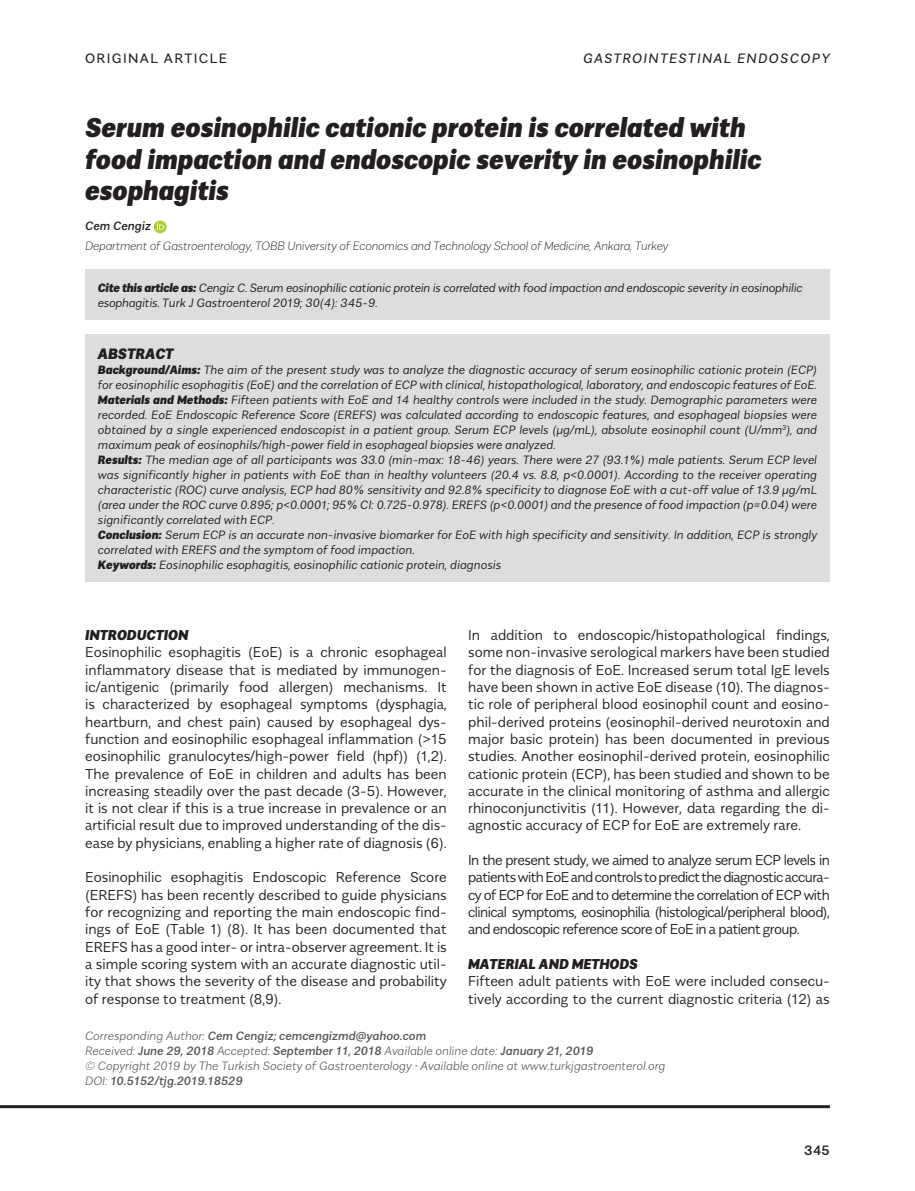
<style>
.page{position:relative;width:915px;height:1191px;background:#fff}
.page>*{position:absolute;margin:0;border:0;box-sizing:border-box;transform-origin:0 0}
.t1{font:italic 900 27px/31.5px "Alergia Normal";color:#231f20}
.t2{font:italic 900 15px "Alergia Normal";color:#231f20}
.t3{font:300 14.25px/17.2px "Alergia Normal";color:#231f20;text-align:justify}
.t4{font:italic 900 14.25px "Alergia Normal";color:#231f20}
.t5{font:italic 13.5px "Alergia Normal";letter-spacing:.1em;color:#231f20}
.t6{font:13.5px "Alergia Normal";letter-spacing:.1em;color:#231f20}
.Text_copy_justificat{font:500 13.5px "Alergia Normal";color:#231f20}
.t7{font:italic 300 12px/15px "Alergia Normal";color:#231f20}
.t8{font:italic 300 12px/15px "Alergia Normal";letter-spacing:-.02em;color:#231f20}
.t9{font:italic 500 12px "Alergia Normal";color:#57585a}
.t10{font:italic 300 expanded 12px "Alergia Normal";letter-spacing:-.015em;color:#231f20}
.t11{font:italic 200 12px "Alergia Normal";color:#57585a}
.t12{font:italic 500 12px "Alergia Normal";color:#231f20}
.s1{font-weight:900}
.s2{font-weight:200}
</style>
<div class="page">
<div style="left:154px;top:220px;width:12px;height:13px;background:#a6ce39;border-radius:50%"></div>
<svg style="left:157px;top:223px;width:7px;height:7px"></svg>
<div style="left:85px;top:334px;width:744px;height:248px;background:#dcdddf"></div>
<hr style="left:0;top:1105px;width:829px;height:3px;background:#231f20">
<div style="left:85px;top:270px;width:744px;height:50px;background:#dcdddf"></div>
<p class="t6" style="left:85px;top:48px;width:143px">ORIGINAL ARTICLE</p>
<p class="t5" style="left:583px;top:48px;width:248px">GASTROINTESTINAL ENDOSCOPY</p>
<p class="t1" style="left:85px;top:109px;width:677px">Serum eosinophilic cationic protein is correlated with food impaction and endoscopic severity in eosinophilic esophagitis</p>
<p class="t12" style="left:85px;top:217px;width:67px">Cem Cengiz</p>
<p class="t10" style="left:85px;top:236px;width:584px">Department of Gastroenterology, TOBB University of Economics and Technology School of Medicine, Ankara, Turkey</p>
<p class="t8" style="left:98px;top:279px;width:706px"><span class="s1">Cite this article as:</span> Cengiz C. Serum eosinophilic cationic protein is correlated with food impaction and endoscopic severity in eosinophilic esophagitis. Turk J Gastroenterol 2019; 30(4): 345-9.</p>
<p class="t2" style="left:98px;top:341px;width:77px">ABSTRACT</p>
<p class="t7" style="left:98px;top:361px;width:720px"><span class="s1">Background/Aims:</span> The aim of the present study was to analyze the diagnostic accuracy of serum eosinophilic cationic protein (ECP) for eosinophilic esophagitis (EoE) and the correlation of ECP with clinical, histopathological, laboratory, and endoscopic features of EoE.</p>
<p class="t7" style="left:98px;top:391px;width:720px;text-align:justify"><span class="s1">Materials and Methods:</span> Fifteen patients with EoE and 14 healthy controls were included in the study. Demographic parameters were recorded. EoE Endoscopic Reference Score (EREFS) was calculated according to endoscopic features, and esophageal biopsies were obtained by a single experienced endoscopist in a patient group. Serum ECP levels (μg/mL), absolute eosinophil count (U/mm<sup>3</sup>), and maximum peak of eosinophils/high-power field in esophageal biopsies were analyzed.</p>
<p class="t7" style="left:98px;top:451px;width:720px;text-align:justify"><span class="s1">Results:</span> The median age of all participants was 33.0 (min-max: 18-46) years. There were 27 (93.1%) male patients. Serum ECP level was significantly higher in patients with EoE than in healthy volunteers (20.4 vs. 8.8, p&lt;0.0001). According to the receiver operating characteristic (ROC) curve analysis, ECP had 80% sensitivity and 92.8% specificity to diagnose EoE with a cut-off value of 13.9 µg/mL (area under the ROC curve 0.895; p&lt;0.0001; 95% CI: 0.725-0.978). EREFS (p&lt;0.0001) and the presence of food impaction (p=0.04) were significantly correlated with ECP.</p>
<p class="t7" style="left:98px;top:526px;width:720px"><span class="s1">Conclusion:</span> Serum ECP is an accurate non-invasive biomarker for EoE with high specificity and sensitivity. In addition, ECP is strongly correlated with EREFS and the symptom of food impaction.</p>
<p class="t7" style="left:98px;top:556px;width:405px"><span class="s1">Keywords:</span> Eosinophilic esophagitis, eosinophilic cationic protein, diagnosis</p>
<p class="t4" style="left:85px;top:623px;width:105px">INTRODUCTION</p>
<p class="t3" style="left:85px;top:642px;width:363px">Eosinophilic esophagitis (EoE) is a chronic esophageal inflammatory disease that is mediated by immunogen&shy;ic/antigenic (primarily food allergen) mechanisms. It is characterized by esophageal symptoms (dysphagia, heartburn, and chest pain) caused by esophageal dys&shy;function and eosinophilic esophageal inflammation (&gt;15 eosinophilic granulocytes/high-power field (hpf)) (1,2).<br>The prevalence of EoE in children and adults has been increasing steadily over the past decade (3-5). However, it is not clear if this is a true increase in prevalence or an artificial result due to improved understanding of the dis&shy;ease by physicians, enabling a higher rate of diagnosis (6).</p>
<p class="t3" style="left:85px;top:867px;width:363px">Eosinophilic esophagitis Endoscopic Reference Score (EREFS) has been recently described to guide physicians for recognizing and reporting the main endoscopic find&shy;ings of EoE (Table 1) (8). It has been documented that EREFS has a good inter- or intra-observer agreement. It is a simple scoring system with an accurate diagnostic util&shy;ity that shows the severity of the disease and probability of response to treatment (8,9).</p>
<p class="t3" style="left:468px;top:625px;width:363px">In addition to endoscopic/histopathological findings, some non-invasive serological markers have been studied for the diagnosis of EoE. Increased serum total IgE levels have been shown in active EoE disease (10). The diagnos&shy;tic role of peripheral blood eosinophil count and eosino&shy;phil-derived proteins (eosinophil-derived neurotoxin and major basic protein) has been documented in previous studies. Another eosinophil-derived protein, eosinophilic cationic protein (ECP), has been studied and shown to be accurate in the clinical monitoring of asthma and allergic rhinoconjunctivitis (11). However, data regarding the di&shy;agnostic accuracy of ECP for EoE are extremely rare.</p>
<p class="t3" style="left:468px;top:850px;width:363px">In the present study, we aimed to analyze serum ECP levels in patients with EoE and controls to predict the diagnostic accura&shy;cy of ECP for EoE and to determine the correlation of ECP with clinical symptoms, eosinophilia (histological/peripheral blood), and endoscopic reference score of EoE in a patient group.</p>
<p class="t4" style="left:468px;top:952px;width:171px">MATERIAL AND METHODS</p>
<p class="t3" style="left:468px;top:971px;width:363px">Fifteen adult patients with EoE were included consecu&shy;tively according to the current diagnostic criteria (12) as</p>
<p class="t9" style="left:85px;top:1026px;width:342px"><span class="s2">Corresponding Author:</span> Cem Cengiz; cemcengizmd@yahoo.com</p>
<p class="t9" style="left:85px;top:1041px;width:509px"><span class="s2">Received:</span> June 29, 2018 <span class="s2">Accepted:</span> September 11, 2018 <span class="s2">Available online date:</span> January 21, 2019</p>
<p class="t11" style="left:85px;top:1056px;width:581px">© Copyright 2019 by The Turkish Society of Gastroenterology • Available online at www.turkjgastroenterol.org</p>
<p class="t9" style="left:85px;top:1071px;width:159px"><span class="s2">DOI:</span> 10.5152/tjg.2019.18529</p>
<p class="Text_copy_justificat" style="left:803px;top:1139px;width:27px">345</p>
</div>
